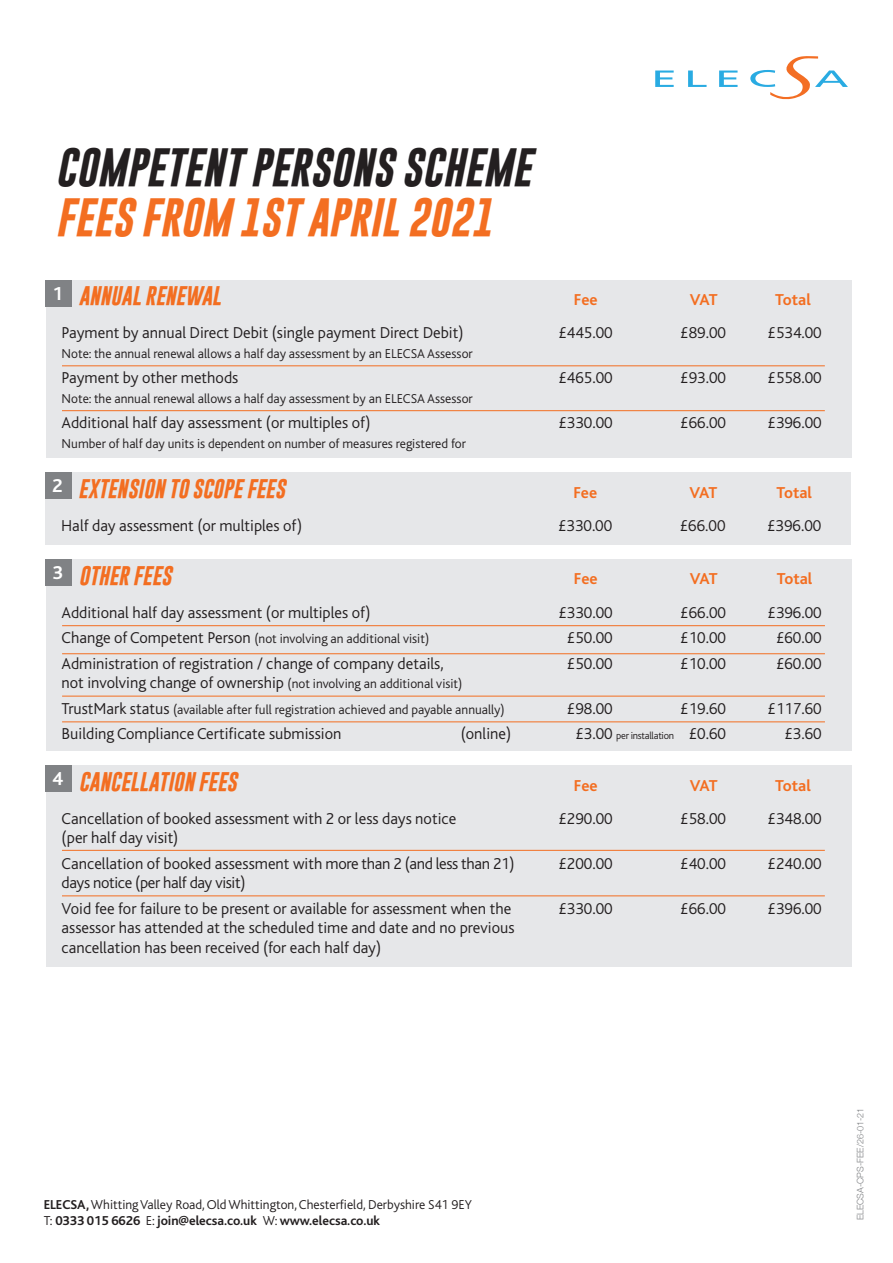
<style>
.page{position:relative;width:893px;height:1263px;background:#fff}
.page>*{position:absolute;margin:0;border:0;box-sizing:border-box;transform-origin:0 0}
.t1{font:italic 700 39px "Gobold";color:#231f20}
.t2{font:italic 700 39px "Gobold";color:#f36e21}
.t3{font:italic 700 19.5px "Gobold";color:#f36e21}
.t4{font:700 19.5px "Bliss";color:#fff}
.t5{font:300 16.5px/25.5px "Bliss";color:#231f20}
.t6{font:700 16.5px "Bliss";letter-spacing:-.01em;color:#f36e21}
.t7{font:300 13.5px/25.5px "Bliss";color:#231f20}
.t8{font:300 10.5px "Bliss";letter-spacing:-.025em;color:#231f20}
.t9{font:300 9px "Helvetica Neue";color:#808285}
.s1{font-size:16.5px}
.s2{font-weight:700}
</style>
<div class="page">
<div style="left:46px;top:559px;width:805px;height:192px;background:#e6e7e9"></div>
<hr style="left:62px;top:625px;width:763px;height:1px;background:#f36e21">
<hr style="left:62px;top:653px;width:763px;height:1px;background:#f36e21">
<hr style="left:62px;top:696px;width:763px;height:1px;background:#f36e21">
<hr style="left:62px;top:721px;width:763px;height:1px;background:#f36e21">
<div style="left:46px;top:280px;width:805px;height:178px;background:#e6e7e9"></div>
<div style="left:46px;top:280px;width:26px;height:26px;background:#808285"></div>
<hr style="left:62px;top:365px;width:763px;height:1px;background:#f36e21">
<hr style="left:62px;top:410px;width:763px;height:1px;background:#f36e21">
<div style="left:45px;top:473px;width:806px;height:72px;background:#e6e7e9"></div>
<div style="left:45px;top:473px;width:26px;height:26px;background:#808285"></div>
<div style="left:46px;top:559px;width:26px;height:26px;background:#808285"></div>
<svg style="left:655px;top:71px;width:19px;height:16px"></svg>
<svg style="left:719px;top:71px;width:19px;height:16px"></svg>
<svg style="left:688px;top:71px;width:19px;height:16px"></svg>
<svg style="left:750px;top:56px;width:98px;height:43px"></svg>
<div style="left:46px;top:765px;width:805px;height:202px;background:#e6e7e9"></div>
<div style="left:46px;top:765px;width:26px;height:27px;background:#808285"></div>
<hr style="left:62px;top:850px;width:763px;height:1px;background:#f36e21">
<hr style="left:62px;top:895px;width:763px;height:1px;background:#f36e21">
<h1 class="t1" style="left:56px;top:150px;width:477px">COMPETENT PERSONS SCHEME</h1>
<h1 class="t2" style="left:56px;top:200px;width:438px">FEES FROM 1ST APRIL 2021</h1>
<p class="t3" style="left:79px;top:287px;width:144px">ANNUAL RENEWAL</p>
<p class="t6" style="left:574px;top:293px;width:25px">Fee</p>
<p class="t6" style="left:690px;top:293px;width:29px">VAT</p>
<p class="t6" style="left:775px;top:293px;width:37px">Total</p>
<p class="t5" style="left:62px;top:322px;width:403px">Payment by annual Direct Debit (single payment Direct Debit)</p>
<p class="t5" style="left:558px;top:322px;width:56px">£445.00</p>
<p class="t5" style="left:680px;top:322px;width:47px">£89.00</p>
<p class="t5" style="left:767px;top:322px;width:56px">£534.00</p>
<p class="t7" style="left:62px;top:342px;width:413px">Note: the annual renewal allows a half day assessment by an ELECSA Assessor</p>
<p class="t5" style="left:62px;top:367px;width:178px">Payment by other methods</p>
<p class="t5" style="left:558px;top:367px;width:56px">£465.00</p>
<p class="t5" style="left:680px;top:367px;width:47px">£93.00</p>
<p class="t5" style="left:767px;top:367px;width:56px">£558.00</p>
<p class="t7" style="left:62px;top:387px;width:413px">Note: the annual renewal allows a half day assessment by an ELECSA Assessor</p>
<p class="t5" style="left:62px;top:412px;width:311px">Additional half day assessment (or multiples of)</p>
<p class="t5" style="left:558px;top:412px;width:56px">£330.00</p>
<p class="t5" style="left:680px;top:412px;width:47px">£66.00</p>
<p class="t5" style="left:767px;top:412px;width:56px">£396.00</p>
<p class="t7" style="left:62px;top:432px;width:406px">Number of half day units is dependent on number of measures registered for</p>
<p class="t4" style="left:53px;top:286px;width:12px">1</p>
<p class="t3" style="left:78px;top:480px;width:208px">EXTENSION TO SCOPE FEES</p>
<p class="t6" style="left:573px;top:486px;width:25px">Fee</p>
<p class="t6" style="left:690px;top:486px;width:29px">VAT</p>
<p class="t6" style="left:776px;top:486px;width:37px">Total</p>
<p class="t5" style="left:61px;top:514px;width:243px">Half day assessment (or multiples of)</p>
<p class="t5" style="left:558px;top:514px;width:56px">£330.00</p>
<p class="t5" style="left:680px;top:514px;width:47px">£66.00</p>
<p class="t5" style="left:767px;top:514px;width:56px">£396.00</p>
<p class="t4" style="left:52px;top:478px;width:12px">2</p>
<p class="t4" style="left:53px;top:565px;width:12px">3</p>
<p class="t3" style="left:79px;top:566px;width:94px">OTHER FEES</p>
<p class="t6" style="left:574px;top:573px;width:25px">Fee</p>
<p class="t6" style="left:690px;top:573px;width:29px">VAT</p>
<p class="t6" style="left:777px;top:573px;width:37px">Total</p>
<p class="t5" style="left:62px;top:601px;width:311px">Additional half day assessment (or multiples of)</p>
<p class="t5" style="left:558px;top:601px;width:56px">£330.00</p>
<p class="t5" style="left:680px;top:601px;width:47px">£66.00</p>
<p class="t5" style="left:767px;top:601px;width:56px">£396.00</p>
<p class="t7" style="left:62px;top:627px;width:369px"><span class="s1">Change of Competent Person</span> (not involving an additional visit)</p>
<p class="t5" style="left:567px;top:627px;width:47px">£50.00</p>
<p class="t5" style="left:680px;top:627px;width:47px">£10.00</p>
<p class="t5" style="left:776px;top:627px;width:47px">£60.00</p>
<p class="t5" style="left:62px;top:652px;width:384px">Administration of registration / change of company details,</p>
<p class="t5" style="left:567px;top:652px;width:47px">£50.00</p>
<p class="t5" style="left:680px;top:652px;width:47px">£10.00</p>
<p class="t5" style="left:776px;top:652px;width:47px">£60.00</p>
<p class="t7" style="left:62px;top:672px;width:445px"><span class="s1">not involving change of ownership</span> (not involving an additional visit)<br><span class="s1">TrustMark status</span> (available after full registration achieved and payable annually)</p>
<p class="t5" style="left:567px;top:697px;width:47px">£98.00</p>
<p class="t5" style="left:680px;top:697px;width:47px">£19.60</p>
<p class="t5" style="left:767px;top:697px;width:56px">£117.60</p>
<p class="t5" style="left:62px;top:723px;width:281px">Building Compliance Certificate submission</p>
<p class="t5" style="left:461px;top:723px;width:52px">(online)</p>
<p class="t8" style="left:575px;top:732px;width:152px"><span class="s1">£3.00</span> per installation <span class="s1">£0.60</span></p>
<p class="t5" style="left:784px;top:723px;width:39px">£3.60</p>
<p class="t3" style="left:79px;top:773px;width:160px">CANCELLATION FEES</p>
<p class="t6" style="left:574px;top:779px;width:25px">Fee</p>
<p class="t6" style="left:690px;top:779px;width:29px">VAT</p>
<p class="t6" style="left:775px;top:779px;width:37px">Total</p>
<p class="t5" style="left:62px;top:807px;width:396px">Cancellation of booked assessment with 2 or less days notice</p>
<p class="t5" style="left:558px;top:807px;width:56px">£290.00</p>
<p class="t5" style="left:680px;top:807px;width:47px">£58.00</p>
<p class="t5" style="left:767px;top:807px;width:56px">£348.00</p>
<p class="t5" style="left:62px;top:827px;width:454px">(per half day visit)<br>Cancellation of booked assessment with more than 2 (and less than 21)</p>
<p class="t4" style="left:53px;top:771px;width:12px">4</p>
<p class="t5" style="left:558px;top:852px;width:56px">£200.00</p>
<p class="t5" style="left:680px;top:852px;width:47px">£40.00</p>
<p class="t5" style="left:767px;top:852px;width:56px">£240.00</p>
<p class="t5" style="left:62px;top:872px;width:451px">days notice (per half day visit)<br>Void fee for failure to be present or available for assessment when the</p>
<p class="t5" style="left:62px;top:920px;width:454px;line-height:19.5px">assessor has attended at the scheduled time and date and no previous cancellation has been received (for each half day)</p>
<p class="t5" style="left:558px;top:897px;width:56px">£330.00</p>
<p class="t5" style="left:680px;top:897px;width:47px">£66.00</p>
<p class="t5" style="left:767px;top:897px;width:56px">£396.00</p>
<p class="t7" style="left:44px;top:1197px;width:430px;line-height:16.5px"><span class="s2">ELECSA,</span>Whitting Valley Road, Old Whittington, Chesterfield, Derbyshire S41 9EY<br>T: <span class="s2">0333 015 6626</span> E: <span class="s2">join@elecsa.co.uk</span> W: <span class="s2">www.elecsa.co.uk</span></p>
<p class="t9" style="left:855px;top:1220px;width:114px;rotate:-90deg">ELECSA-CPS-FEE/26-01-21</p>
</div>
